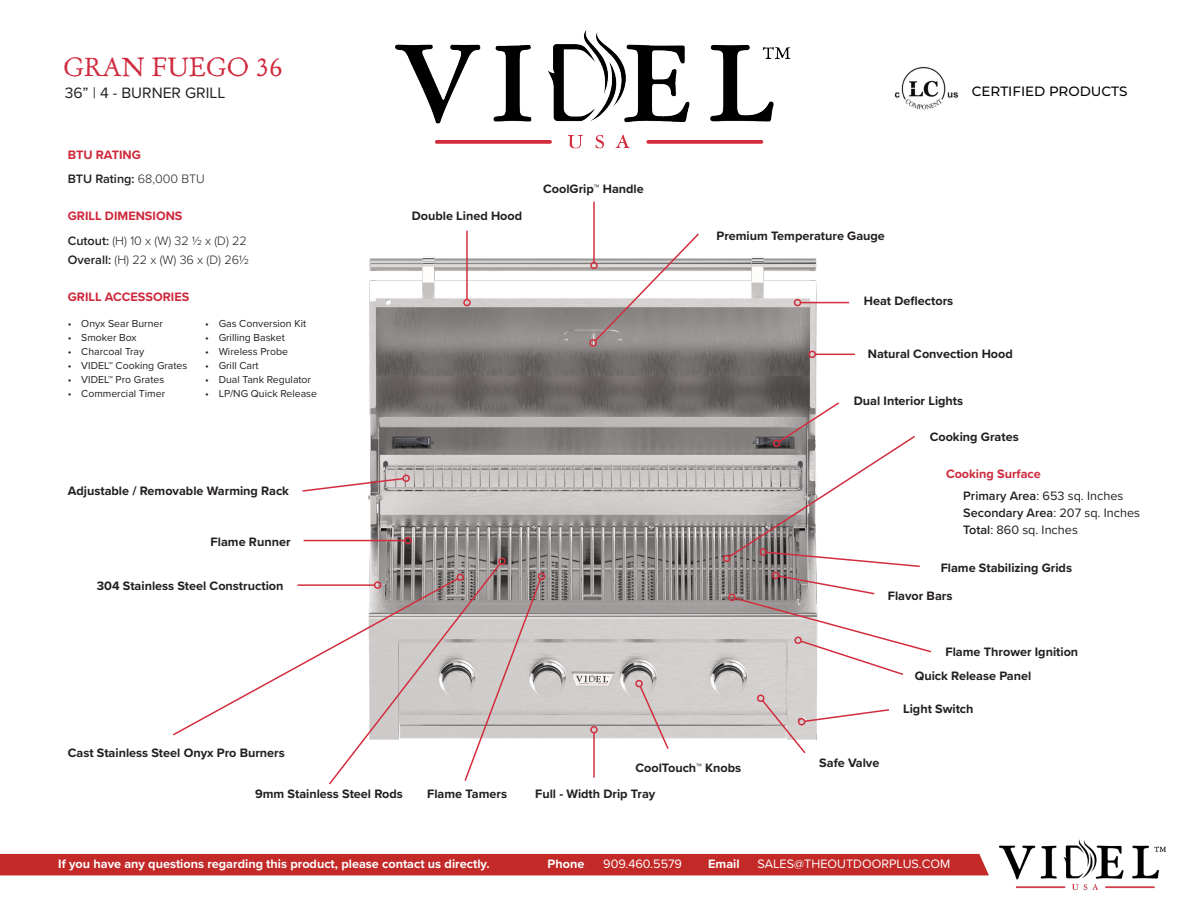
<style>
.page{position:relative;width:1188px;height:918px;background:#fff}
.page>*{position:absolute;margin:0;border:0;box-sizing:border-box;transform-origin:0 0}
.t1{font:26.25px "Old Claude LP Expert";color:#cf293d}
.t2{font:15.6px "Proxima Nova";color:#231f20}
.t3{font:500 13.5px "Montserrat";color:#040503}
.t4{font:700 12.6px "Proxima Nova";color:#231f20}
.t5{font:700 12.6px "Proxima Nova";color:#fff}
.t6{font:300 12.6px "Proxima Nova";color:#231f20}
.t7{font:600 12.6px "Proxima Nova";color:#231f20}
.t8{font:12.6px "Proxima Nova";color:#231f20}
.t9{font:700 12.6px "Proxima Nova";color:#cf293c}
.t10{font:12.6px "Proxima Nova";color:#fff}
.t11{font:700 12.6px "Proxima Nova";color:#cd2a3c}
.t12{font:10.5px "Proxima Nova";color:#231f20}
.s1{font-weight:300}
.s2{font-weight:600}
.s3{font-weight:400}
</style>
<div class="page">
<div style="left:0;top:854px;width:989px;height:21px;background:#c22927"></div>
<img style="left:396px;top:30px;width:395px;height:119px">
<img style="left:303px;top:201px;width:552px;height:538px">
<hr style="left:593px;top:733px;width:2px;height:45px;background:#d32d3d">
<div style="left:590px;top:726px;width:8px;height:8px;border:2px solid #d32d3d;border-radius:50%"></div>
<svg style="left:302px;top:477px;width:103px;height:16px"></svg>
<div style="left:402px;top:474px;width:8px;height:8px;border:2px solid #d32d3d;border-radius:50%"></div>
<hr style="left:304px;top:540px;width:101px;height:1px;background:#d32d3d">
<div style="left:404px;top:537px;width:8px;height:7px;border:2px solid #d32d3d;border-radius:50%"></div>
<svg style="left:636px;top:679px;width:34px;height:70px;background:#d5c9c9"></svg>
<div style="left:772px;top:571px;width:8px;height:8px;border:2px solid #d32d3d;border-radius:50%"></div>
<svg style="left:722px;top:401px;width:198px;height:167px"></svg>
<div style="left:759px;top:548px;width:8px;height:8px;border:2px solid #d32d3d;border-radius:50%"></div>
<svg style="left:757px;top:693px;width:132px;height:61px"></svg>
<div style="left:798px;top:718px;width:8px;height:8px;border:2px solid #d32d3d;border-radius:50%"></div>
<svg style="left:733px;top:574px;width:199px;height:102px"></svg>
<div style="left:728px;top:593px;width:8px;height:8px;border:2px solid #d32d3d;border-radius:3px"></div>
<svg style="left:173px;top:577px;width:154px;height:160px"></svg>
<svg style="left:327px;top:557px;width:220px;height:228px"></svg>
<hr style="left:593px;top:202px;width:2px;height:60px;background:#d32d3d">
<hr style="left:466px;top:231px;width:2px;height:69px;background:#d32d3d">
<div style="left:463px;top:299px;width:8px;height:7px;border:2px solid #d32d3d;border-radius:50%"></div>
<hr style="left:815px;top:354px;width:40px;height:1px;background:#d32d3d">
<div style="left:808px;top:351px;width:8px;height:7px;border:2px solid #d32d3d;border-radius:50%"></div>
<hr style="left:801px;top:302px;width:48px;height:1px;background:#d32d3d">
<div style="left:794px;top:299px;width:7px;height:7px;border:2px solid #d32d3d;border-radius:50%"></div>
<img style="left:999px;top:839px;width:167px;height:52px">
<svg style="left:588px;top:232px;width:112px;height:115px"></svg>
<img style="left:894px;top:66px;width:65px;height:44px">
<p class="t1" style="left:63px;top:50px;width:221px">GRAN FUEGO 36</p>
<p class="t2" style="left:65px;top:82px;width:162px">36” | 4 - BURNER GRILL</p>
<p class="t3" style="left:972px;top:82px;width:157px">CERTIFIED PRODUCTS</p>
<p class="t9" style="left:68px;top:145px;width:75px">BTU RATING</p>
<p class="t7" style="left:68px;top:169px;width:139px">BTU Rating: <span class="s1">68,000 BTU</span></p>
<p class="t9" style="left:68px;top:206px;width:116px">GRILL DIMENSIONS</p>
<p class="t6" style="left:68px;top:231px;width:181px"><span class="s2">Cutout:</span> (H) 10 x (W) 32 ½ x (D) 22</p>
<p class="t6" style="left:68px;top:250px;width:183px"><span class="s2">Overall:</span> (H) 22 x (W) 36 x (D) 26½</p>
<p class="t9" style="left:68px;top:287px;width:123px">GRILL ACCESSORIES</p>
<p class="t12" style="left:68px;top:316px;width:97px">• Onyx Sear Burner</p>
<p class="t12" style="left:68px;top:330px;width:70px">• Smoker Box</p>
<p class="t12" style="left:68px;top:344px;width:78px">• Charcoal Tray</p>
<p class="t12" style="left:68px;top:358px;width:121px">• VIDEL™ Cooking Grates</p>
<p class="t12" style="left:68px;top:372px;width:98px">• VIDEL™ Pro Grates</p>
<p class="t12" style="left:68px;top:386px;width:99px">• Commercial Timer</p>
<p class="t12" style="left:205px;top:316px;width:103px">• Gas Conversion Kit</p>
<p class="t12" style="left:205px;top:330px;width:81px">• Grilling Basket</p>
<p class="t12" style="left:205px;top:344px;width:84px">• Wireless Probe</p>
<p class="t12" style="left:205px;top:358px;width:55px">• Grill Cart</p>
<p class="t12" style="left:205px;top:372px;width:107px">• Dual Tank Regulator</p>
<p class="t12" style="left:205px;top:386px;width:113px">• LP/NG Quick Release</p>
<p class="t4" style="left:68px;top:482px;width:223px">Adjustable / Removable Warming Rack</p>
<p class="t4" style="left:211px;top:532px;width:81px">Flame Runner</p>
<p class="t4" style="left:97px;top:577px;width:188px">304 Stainless Steel Construction</p>
<p class="t4" style="left:412px;top:206px;width:112px">Double Lined Hood</p>
<p class="t4" style="left:543px;top:179px;width:102px">CoolGrip™ Handle</p>
<p class="t4" style="left:716px;top:226px;width:170px">Premium Temperature Gauge</p>
<p class="t4" style="left:864px;top:292px;width:91px">Heat Deflectors</p>
<p class="t4" style="left:868px;top:344px;width:147px">Natural Convection Hood</p>
<p class="t4" style="left:854px;top:391px;width:111px">Dual Interior Lights</p>
<p class="t4" style="left:930px;top:428px;width:90px">Cooking Grates</p>
<p class="t11" style="left:946px;top:464px;width:96px">Cooking Surface</p>
<p class="t8" style="left:963px;top:487px;width:162px"><span class="s2">Primary Area</span>: 653 sq. Inches</p>
<p class="t7" style="left:963px;top:503px;width:178px">Secondary Area<span class="s3">: 207 sq. Inches</span></p>
<p class="t8" style="left:963px;top:520px;width:116px"><span class="s2">Total</span>: 860 sq. Inches</p>
<p class="t4" style="left:941px;top:558px;width:133px">Flame Stabilizing Grids</p>
<p class="t4" style="left:888px;top:586px;width:66px">Flavor Bars</p>
<p class="t4" style="left:68px;top:743px;width:219px">Cast Stainless Steel Onyx Pro Burners</p>
<p class="t4" style="left:255px;top:785px;width:149px">9mm Stainless Steel Rods</p>
<p class="t4" style="left:427px;top:785px;width:81px">Flame Tamers</p>
<p class="t4" style="left:636px;top:758px;width:107px">CoolTouch™ Knobs</p>
<p class="t4" style="left:535px;top:785px;width:122px">Full - Width Drip Tray</p>
<p class="t4" style="left:819px;top:753px;width:62px">Safe Valve</p>
<p class="t4" style="left:946px;top:642px;width:134px">Flame Thrower Ignition</p>
<p class="t4" style="left:915px;top:666px;width:118px">Quick Release Panel</p>
<p class="t4" style="left:903px;top:700px;width:72px">Light Switch</p>
<p class="t5" style="left:58px;top:855px;width:433px">If you have any questions regarding this product, please contact us directly.</p>
<p class="t5" style="left:548px;top:855px;width:38px">Phone</p>
<p class="t5" style="left:708px;top:855px;width:33px">Email</p>
<p class="t10" style="left:603px;top:855px;width:80px">909.460.5579</p>
<p class="t10" style="left:758px;top:855px;width:194px">SALES@THEOUTDOORPLUS.COM</p>
</div>
